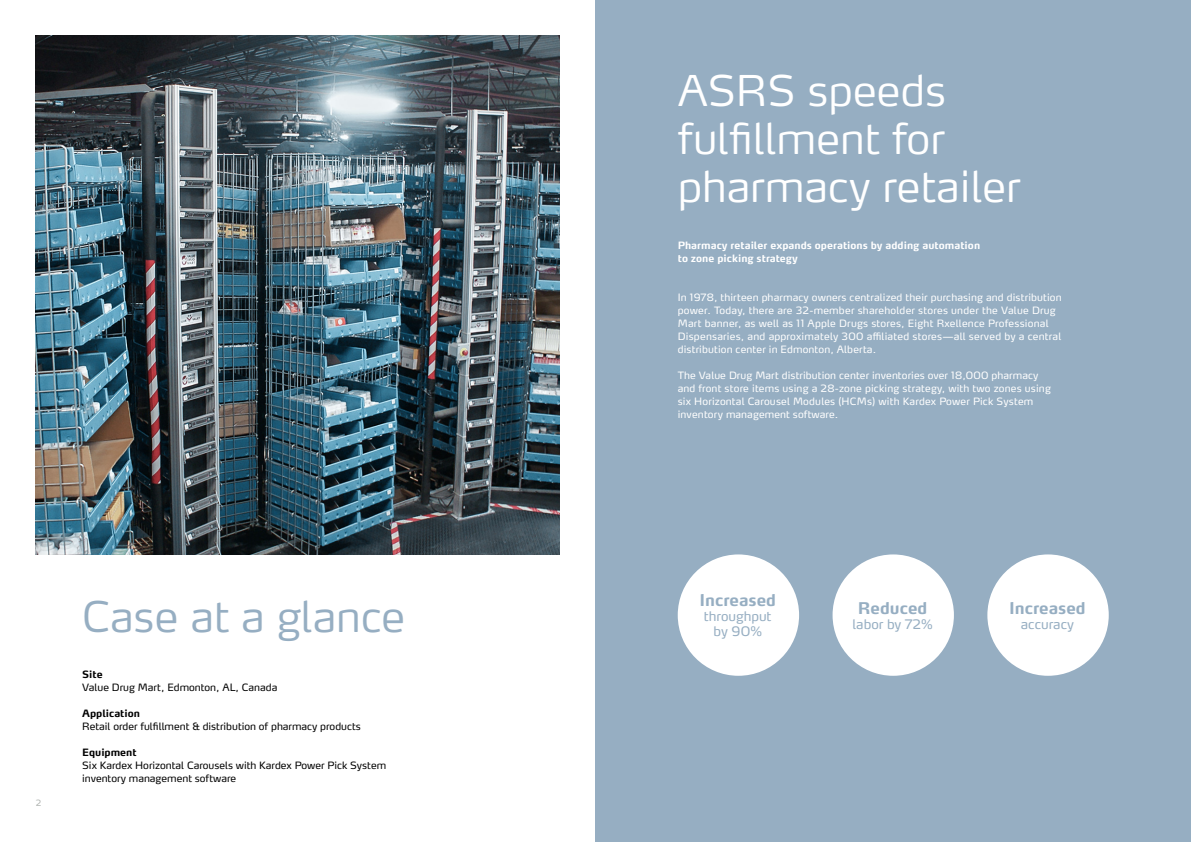
<style>
.page{position:relative;width:1191px;height:842px;background:#fff}
.page>*{position:absolute;margin:0;border:0;box-sizing:border-box;transform-origin:0 0}
.t1{font:300 42px/48px "Max OT";color:#fff}
.t2{font:300 42px "Max OT";color:#96aec2}
.t3{font:700 16px "Max OT";color:#96aec2}
.t4{font:13px/15px "Max OT";color:#96aec2;text-align:center}
.t5{font:10px/13px "Max OT";letter-spacing:.015em;color:#fff}
.t6{font:10px/13px "Max OT";color:#000}
.t7{font:700 10px/13px "Max OT";letter-spacing:.005em;color:#fff}
.t8{font:700 10px "Max OT";color:#000}
.t9{font:300 8.5px "Max OT";color:#a8aca9}
</style>
<div class="page">
<div style="left:595px;top:0;width:596px;height:842px;background:#96aec2"></div>
<img style="left:36px;top:36px;width:524px;height:518px">
<div style="left:677px;top:554px;width:122px;height:122px;background:#fff;border-radius:50%"></div>
<div style="left:832px;top:554px;width:122px;height:122px;background:#fff;border-radius:50%"></div>
<div style="left:987px;top:554px;width:121px;height:122px;background:#fff;border-radius:50%"></div>
<p class="t9" style="left:36px;top:798px;width:7px">2</p>
<h1 class="t2" style="left:82px;top:590px;width:324px">Case at a glance</h1>
<p class="t8" style="left:82px;top:668px;width:22px">Site</p>
<p class="t6" style="left:82px;top:681px;width:197px">Value Drug Mart, Edmonton, AL, Canada</p>
<p class="t8" style="left:82px;top:707px;width:59px">Application</p>
<p class="t6" style="left:82px;top:720px;width:280px">Retail order fulfillment &amp; distribution of pharmacy products</p>
<p class="t8" style="left:82px;top:746px;width:56px">Equipment</p>
<p class="t6" style="left:82px;top:759px;width:305px">Six Kardex Horizontal Carousels with Kardex Power Pick System inventory management software</p>
<h1 class="t1" style="left:678px;top:66px;width:344px">ASRS speeds fulfillment for pharmacy retailer</h1>
<p class="t7" style="left:678px;top:239px;width:304px">Pharmacy retailer expands operations by adding automation to zone picking strategy</p>
<p class="t5" style="left:678px;top:291px;width:385px">In 1978, thirteen pharmacy owners centralized their purchasing and distribution power. Today, there are 32-member shareholder stores under the Value Drug Mart banner, as well as 11 Apple Drugs stores, Eight Rxellence Professional Dispensaries, and approximately 300 affiliated stores—all served by a central distribution center in Edmonton, Alberta.</p>
<p class="t5" style="left:678px;top:369px;width:374px">The Value Drug Mart distribution center inventories over 18,000 pharmacy and front store items using a 28-zone picking strategy, with two zones using six Horizontal Carousel Modules (HCMs) with Kardex Power Pick System inventory management software.</p>
<h2 class="t3" style="left:699px;top:590px;width:78px">Increased</h2>
<h3 class="t4" style="left:704px;top:609px;width:69px">throughput by 90%</h3>
<h2 class="t3" style="left:858px;top:597px;width:71px">Reduced</h2>
<h3 class="t4" style="left:852px;top:616px;width:82px">labor by 72%</h3>
<h2 class="t3" style="left:1009px;top:597px;width:78px">Increased</h2>
<h3 class="t4" style="left:1021px;top:616px;width:55px">accuracy</h3>
</div>
